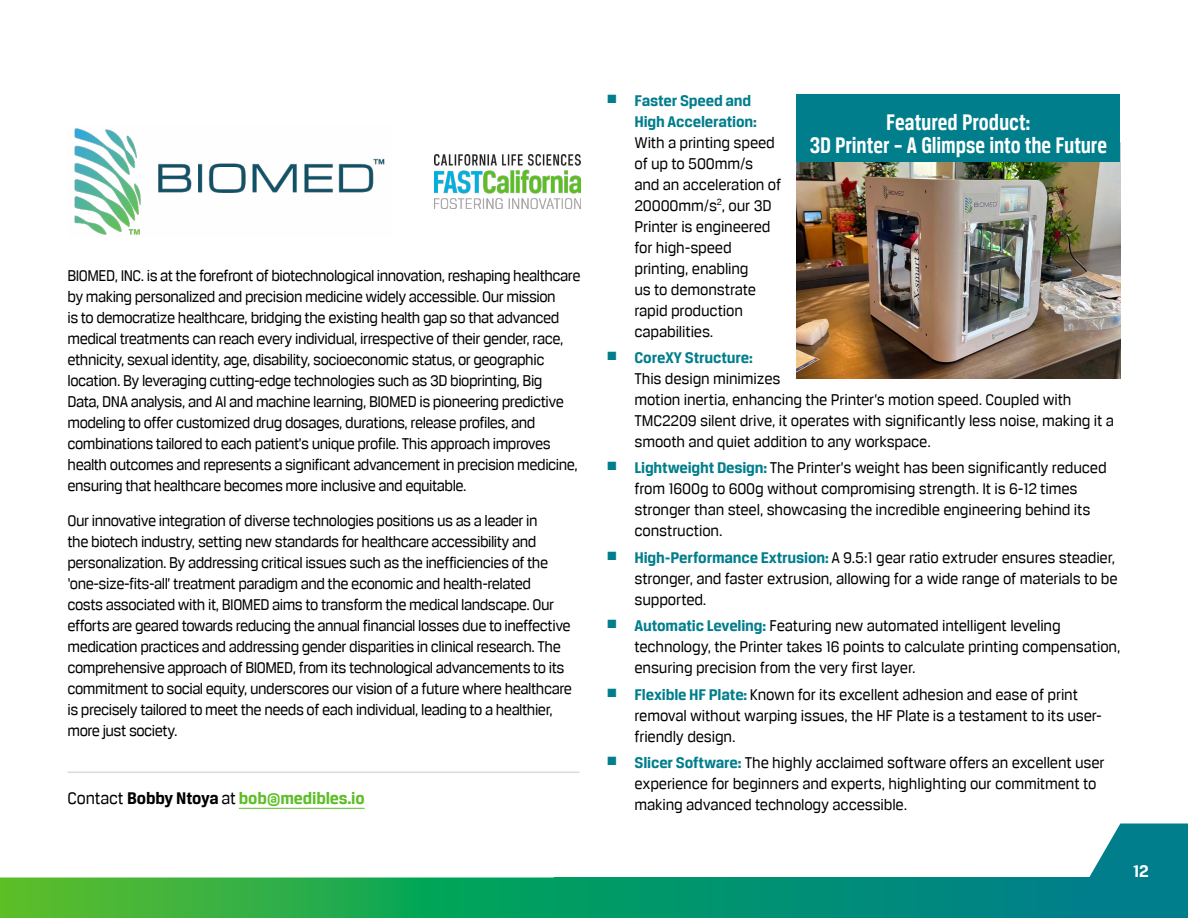
<style>
.page{position:relative;width:1188px;height:918px;background:#fff}
.page>*{position:absolute;margin:0;border:0;box-sizing:border-box;transform-origin:0 0}
.t1{font:700 24px/22.8px "Breuer Condensed";letter-spacing:-.005em;color:#fff;text-align:center}
.t2{font:700 18px "Breuer Text";letter-spacing:-.01em;color:#5dbe26}
.t3{font:700 18px "Breuer Text";color:#fff}
.t4{font:16.5px/21px "Breuer Text";letter-spacing:-.03em;color:#000}
.t5{font:16.5px/21px "Breuer Text";letter-spacing:-.01em;color:#000}
.t6{font:700 16.5px/21px "Breuer Text";letter-spacing:-.01em;color:#007e8c}
.s1{font-weight:400;color:#000}
.s2{color:#000}
.s3{font-weight:700;color:#007e8c}
</style>
<div class="page">
<svg style="left:0;top:878px;width:1066px;height:40px;background:#169f5d"></svg>
<svg style="left:1066px;top:824px;width:122px;height:94px"></svg>
<svg style="left:0;top:807px;width:612px;height:71px"></svg>
<img style="left:74px;top:128px;width:311px;height:107px">
<hr style="left:239px;top:808px;width:126px;height:1px;background:#5dbe26">
<hr style="left:68px;top:772px;width:512px;height:1px;background:#dbdbdb">
<img style="left:797px;top:162px;width:323px;height:216px">
<div style="left:796px;top:94px;width:324px;height:68px;background:#007e8c"></div>
<img style="left:435px;top:155px;width:145px;height:54px">
<p class="t4" style="left:68px;top:265px;width:515px">BIOMED, INC. is at the forefront of biotechnological innovation, reshaping healthcare by making personalized and precision medicine widely accessible. Our mission<br>is to democratize healthcare, bridging the existing health gap so that advanced medical treatments can reach every individual, irrespective of their gender, race, ethnicity, sexual identity, age, disability, socioeconomic status, or geographic location. By leveraging cutting-edge technologies such as 3D bioprinting, Big<br>Data, DNA analysis, and AI and machine learning, BIOMED is pioneering predictive modeling to offer customized drug dosages, durations, release profiles, and combinations tailored to each patient’s unique profile. This approach improves health outcomes and represents a significant advancement in precision medicine, ensuring that healthcare becomes more inclusive and equitable.</p>
<p class="t4" style="left:68px;top:510px;width:506px">Our innovative integration of diverse technologies positions us as a leader in<br>the biotech industry, setting new standards for healthcare accessibility and personalization. By addressing critical issues such as the inefficiencies of the ‘one-size-fits-all’ treatment paradigm and the economic and health-related<br>costs associated with it, BIOMED aims to transform the medical landscape. Our efforts are geared towards reducing the annual financial losses due to ineffective medication practices and addressing gender disparities in clinical research. The comprehensive approach of BIOMED, from its technological advancements to its commitment to social equity, underscores our vision of a future where healthcare is precisely tailored to meet the needs of each individual, leading to a healthier, more just society.</p>
<p class="t2" style="left:68px;top:788px;width:299px"><span class="s1">Contact</span> <span class="s2">Bobby Ntoya</span> <span class="s1">at</span> bob@medibles.io</p>
<p class="t6" style="left:634px;top:90px;width:124px;text-indent:-27px">■ Faster Speed and<br>High Acceleration:</p>
<p class="t5" style="left:634px;top:132px;width:148px">With a printing speed of up to 500mm/s and an acceleration of<br>20000mm/s<sup>2</sup>, our 3D<br>Printer is engineered for high-speed printing, enabling<br>us to demonstrate rapid production capabilities.</p>
<p class="t5" style="left:634px;top:347px;width:481px;text-indent:-27px"><sup>■</sup> <span class="s3">CoreXY Structure:<br></span>This design minimizes<br>motion inertia, enhancing the Printer’s motion speed. Coupled with TMC2209 silent drive, it operates with significantly less noise, making it a smooth and quiet addition to any workspace.</p>
<p class="t5" style="left:634px;top:457px;width:474px;text-indent:-27px"><sup>■</sup> <span class="s3">Lightweight Design:</span> The Printer’s weight has been significantly reduced from 1600g to 600g without compromising strength. It is 6-12 times stronger than steel, showcasing the incredible engineering behind its construction.</p>
<p class="t5" style="left:634px;top:547px;width:485px;text-indent:-27px"><sup>■</sup> <span class="s3">High-Performance Extrusion:</span> A 9.5:1 gear ratio extruder ensures steadier, stronger, and faster extrusion, allowing for a wide range of materials to be supported.</p>
<p class="t5" style="left:634px;top:615px;width:488px;text-indent:-27px"><sup>■</sup> <span class="s3">Automatic Leveling:</span> Featuring new automated intelligent leveling technology, the Printer takes 16 points to calculate printing compensation, ensuring precision from the very first layer.</p>
<p class="t5" style="left:634px;top:684px;width:469px;text-indent:-27px"><sup>■</sup> <span class="s3">Flexible HF Plate:</span> Known for its excellent adhesion and ease of print removal without warping issues, the HF Plate is a testament to its user&shy;friendly design.</p>
<p class="t5" style="left:634px;top:752px;width:472px;text-indent:-27px"><sup>■</sup> <span class="s3">Slicer Software:</span> The highly acclaimed software offers an excellent user experience for beginners and experts, highlighting our commitment to making advanced technology accessible.</p>
<h1 class="t1" style="left:810px;top:111px;width:299px">Featured Product:<br>3D Printer – A Glimpse into the Future</h1>
<p class="t3" style="left:1133px;top:861px;width:17px">12</p>
</div>
